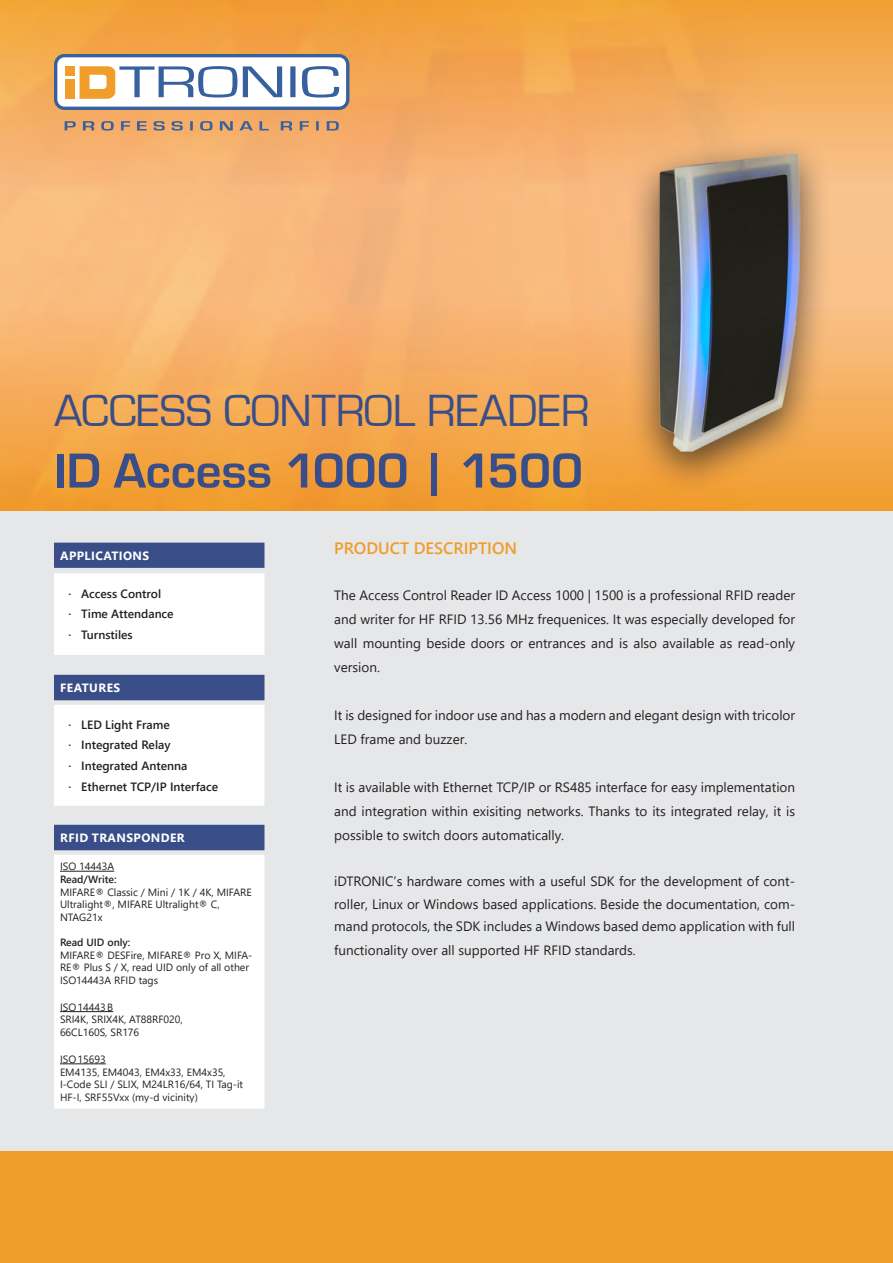
<style>
.page{position:relative;width:893px;height:1263px;background:#fff}
.page>*{position:absolute;margin:0;border:0;box-sizing:border-box;transform-origin:0 0}
.t1{font:700 51px "Eurostile T";color:#394e88}
.t2{font:46.5px "Eurostile T";color:#394e88}
.Headline_Orange{font:600 16.5px "Segoe UI";color:#f09d29}
.t3{font:13.5px/24px "Segoe UI";color:#231f20;text-align:justify}
.t4{font:600 12px "Segoe UI";color:#231f20}
.Headline_White{font:700 12px "Segoe UI";letter-spacing:.035em;color:#fff}
.t5{font:10.5px/12.6px "Segoe UI";color:#231f20}
.Features{font:600 10.5px/12.6px "Segoe UI";color:#231f20}
.s1{font-weight:400}
</style>
<div class="page">
<div style="left:0;top:1px;width:893px;height:1262px;background:#e6e7e9"></div>
<img style="left:0;top:0;width:893px;height:510px">
<div style="left:0;top:1152px;width:893px;height:111px;background:#f09d29"></div>
<div style="left:56px;top:56px;width:292px;height:52px;background:#fff;border-radius:9px"></div>
<div style="left:54px;top:54px;width:295px;height:56px;border:3px solid #36609e;border-radius:9px"></div>
<div style="left:65px;top:66px;width:10px;height:10px;background:#f09d29"></div>
<div style="left:65px;top:79px;width:10px;height:20px;background:#f09d29"></div>
<svg style="left:80px;top:66px;width:259px;height:33px"></svg>
<svg style="left:65px;top:121px;width:274px;height:10px;background:#b99477"></svg>
<div style="left:626px;top:135px;width:207px;height:357px;background:#231f20;opacity:.75"></div>
<img style="left:589px;top:145px;width:281px;height:315px">
<div style="left:57px;top:708px;width:204px;height:95px;background:#fff"></div>
<div style="left:54px;top:705px;width:210px;height:101px;border:6px solid #fff"></div>
<div style="left:57px;top:678px;width:204px;height:19px;background:#394e88"></div>
<div style="left:54px;top:675px;width:210px;height:25px;border:6px solid #394e88"></div>
<div style="left:57px;top:858px;width:204px;height:247px;background:#fff"></div>
<hr style="left:60px;top:871px;width:54px;height:1px;background:#231f20">
<hr style="left:60px;top:1011px;width:53px;height:1px;background:#231f20">
<hr style="left:60px;top:1063px;width:46px;height:1px;background:#231f20">
<div style="left:54px;top:855px;width:210px;height:253px;border:6px solid #fff"></div>
<div style="left:57px;top:828px;width:204px;height:19px;background:#394e88"></div>
<div style="left:54px;top:825px;width:210px;height:25px;border:6px solid #394e88"></div>
<div style="left:57px;top:576px;width:204px;height:76px;background:#fff"></div>
<div style="left:54px;top:573px;width:210px;height:82px;border:6px solid #fff"></div>
<div style="left:57px;top:546px;width:204px;height:19px;background:#394e88"></div>
<div style="left:54px;top:543px;width:210px;height:25px;border:6px solid #394e88"></div>
<p class="t2" style="left:54px;top:386px;width:537px">ACCESS CONTROL READER</p>
<p class="t1" style="left:54px;top:442px;width:530px">ID Access 1000 | 1500</p>
<p class="Headline_White" style="left:60px;top:544px;width:90px">APPLICATIONS</p>
<p class="t4" style="left:69px;top:582px;width:94px">· Access Control</p>
<p class="t4" style="left:69px;top:603px;width:107px">· Time Attendance</p>
<p class="t4" style="left:69px;top:624px;width:66px">· Turnstiles</p>
<p class="Headline_White" style="left:60px;top:676px;width:61px">FEATURES</p>
<p class="t4" style="left:69px;top:713px;width:103px">· LED Light Frame</p>
<p class="t4" style="left:69px;top:734px;width:104px">· Integrated Relay</p>
<p class="t4" style="left:69px;top:754px;width:120px">· Integrated Antenna</p>
<p class="t4" style="left:69px;top:775px;width:151px">· Ethernet TCP/IP Interface</p>
<p class="Headline_White" style="left:60px;top:826px;width:126px">RFID TRANSPONDER</p>
<p class="Features" style="left:60px;top:859px;width:58px"><span class="s1">ISO 14443A<br></span>Read/Write:</p>
<p class="t5" style="left:60px;top:884px;width:193px">MIFARE® Classic / Mini / 1K / 4K, MIFARE<br>Ultralight®, MIFARE Ultralight® C,<br>NTAG21x</p>
<p class="Features" style="left:60px;top:935px;width:72px">Read UID only:</p>
<p class="t5" style="left:60px;top:947px;width:194px">MIFARE® DESFire, MIFARE® Pro X, MIFA-<br>RE® Plus S / X, read UID only of all other<br>ISO14443A RFID tags</p>
<p class="t5" style="left:60px;top:1000px;width:55px">ISO14443B</p>
<p class="t5" style="left:60px;top:1012px;width:124px">SRI4K, SRIX4K, AT88RF020,<br>66CL160S, SR176</p>
<p class="t5" style="left:60px;top:1052px;width:47px">ISO15693</p>
<p class="t5" style="left:60px;top:1064px;width:185px">EM4135, EM4043, EM4x33, EM4x35,<br>I-Code SLI / SLIX, M24LR16/64, TI Tag-it<br>HF-I, SRF55Vxx (my-d vicinity)</p>
<p class="Headline_Orange" style="left:334px;top:533px;width:184px">PRODUCT DESCRIPTION</p>
<p class="t3" style="left:334px;top:582px;width:462px">The Access Control Reader ID Access 1000 | 1500 is a professional RFID reader and writer for HF RFID 13.56 MHz frequenices. It was especially developed for wall mounting beside doors or entrances and is also available as read-only version.</p>
<p class="t3" style="left:334px;top:702px;width:462px">It is designed for indoor use and has a modern and elegant design with tricolor<br>LED frame and buzzer.</p>
<p class="t3" style="left:334px;top:774px;width:462px">It is available with Ethernet TCP/IP or RS485 interface for easy implementation and integration within exisiting networks. Thanks to its integrated relay, it is possible to switch doors automatically.</p>
<p class="t3" style="left:334px;top:869px;width:462px;line-height:22.5px">iDTRONIC’s hardware comes with a useful SDK for the development of cont&shy;roller, Linux or Windows based applications. Beside the documentation, com&shy;mand protocols, the SDK includes a Windows based demo application with full</p>
<p class="t3" style="left:334px;top:937px;width:303px">functionality over all supported HF RFID standards.</p>
</div>
